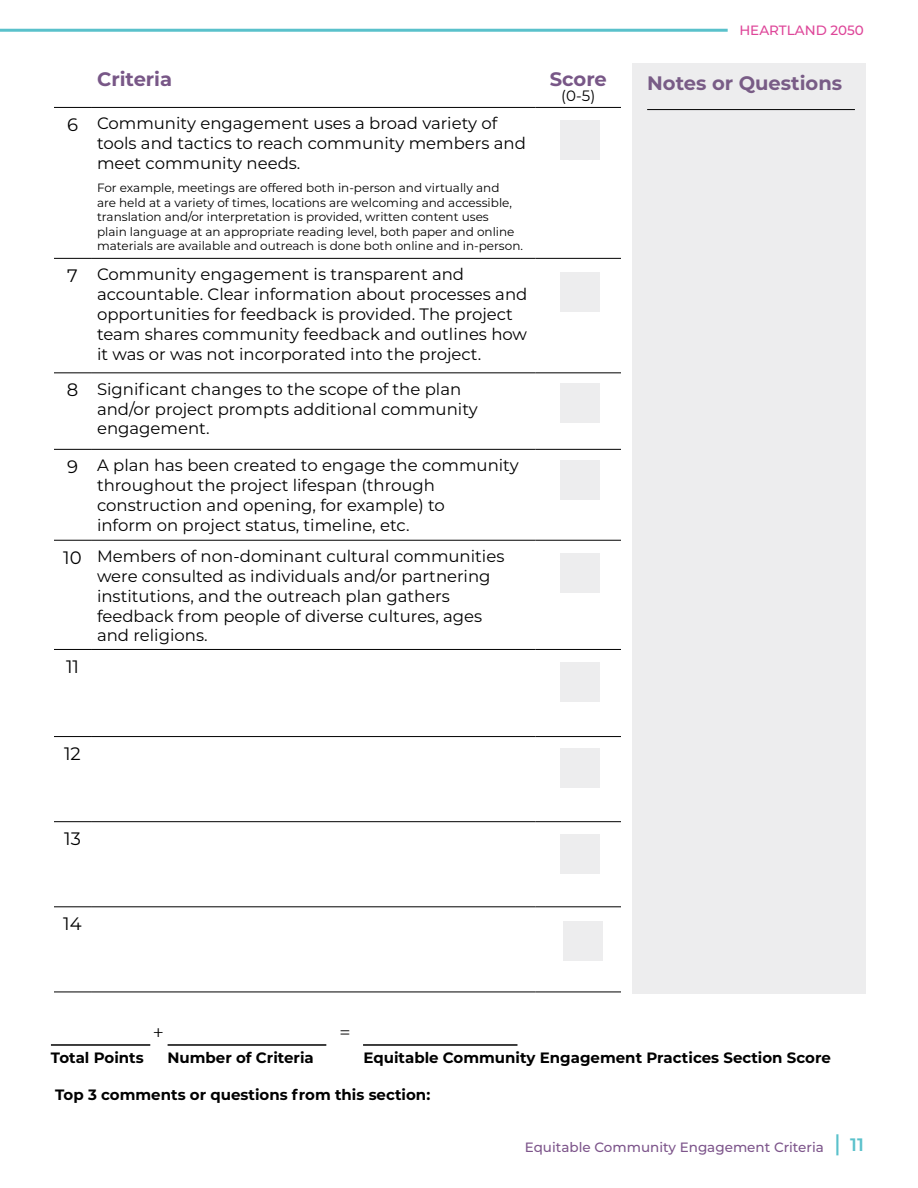
<style>
.page{position:relative;width:918px;height:1188px;background:#fff}
.page>*{position:absolute;margin:0;border:0;box-sizing:border-box;transform-origin:0 0}
.t1{font:700 19.5px "Montserrat";color:#785787}
.t2{font:18px "Montserrat";color:#000}
.t3{font:600 18px "Montserrat";color:#5ac1cb}
.t4{font:18px "Minion Pro";color:#000}
.t5{font:16.5px/19.8px "Montserrat";color:#000}
.t6{font:700 15px "Montserrat";color:#000}
.t7{font:15px "Montserrat";color:#000}
.t8{font:500 13.5px "Montserrat";color:#7d558b}
.t9{font:500 13.5px "Montserrat";color:#de4699}
.t10{font:12px/14.4px "Montserrat";color:#000}
.s1{font-size:18px}
.s2{font-size:22.5px}
</style>
<div class="page">
<hr style="left:0;top:29px;width:728px;height:3px;background:#5ac1cb">
<hr style="left:54px;top:107px;width:37px;height:1px;background:#000">
<hr style="left:91px;top:107px;width:445px;height:1px;background:#000">
<hr style="left:536px;top:107px;width:85px;height:1px;background:#000">
<hr style="left:54px;top:258px;width:37px;height:1px;background:#000">
<hr style="left:91px;top:258px;width:445px;height:1px;background:#000">
<hr style="left:536px;top:258px;width:85px;height:1px;background:#000">
<hr style="left:54px;top:372px;width:37px;height:1px;background:#000">
<hr style="left:91px;top:372px;width:445px;height:1px;background:#000">
<hr style="left:536px;top:372px;width:85px;height:1px;background:#000">
<hr style="left:54px;top:449px;width:37px;height:1px;background:#000">
<hr style="left:91px;top:449px;width:445px;height:1px;background:#000">
<hr style="left:536px;top:449px;width:85px;height:1px;background:#000">
<hr style="left:54px;top:540px;width:37px;height:1px;background:#000">
<hr style="left:91px;top:540px;width:445px;height:1px;background:#000">
<hr style="left:536px;top:540px;width:85px;height:1px;background:#000">
<hr style="left:54px;top:649px;width:37px;height:1px;background:#000">
<hr style="left:91px;top:649px;width:445px;height:1px;background:#000">
<hr style="left:536px;top:649px;width:85px;height:1px;background:#000">
<hr style="left:54px;top:736px;width:37px;height:1px;background:#000">
<hr style="left:91px;top:736px;width:445px;height:1px;background:#000">
<hr style="left:536px;top:736px;width:85px;height:1px;background:#000">
<hr style="left:54px;top:821px;width:37px;height:1px;background:#000">
<hr style="left:54px;top:906px;width:37px;height:1px;background:#000">
<hr style="left:54px;top:992px;width:37px;height:1px;background:#000">
<hr style="left:91px;top:821px;width:445px;height:1px;background:#000">
<hr style="left:91px;top:906px;width:445px;height:1px;background:#000">
<hr style="left:91px;top:992px;width:445px;height:1px;background:#000">
<hr style="left:536px;top:821px;width:85px;height:1px;background:#000">
<hr style="left:536px;top:906px;width:85px;height:1px;background:#000">
<hr style="left:536px;top:992px;width:85px;height:1px;background:#000">
<div style="left:561px;top:120px;width:39px;height:40px;background:#ededee"></div>
<div style="left:561px;top:748px;width:39px;height:40px;background:#ededee"></div>
<div style="left:561px;top:272px;width:39px;height:40px;background:#ededee"></div>
<div style="left:561px;top:383px;width:39px;height:40px;background:#ededee"></div>
<div style="left:632px;top:63px;width:234px;height:931px;background:#ededee"></div>
<hr style="left:647px;top:109px;width:208px;height:1px;background:#000">
<hr style="left:51px;top:1044px;width:99px;height:2px;background:#000">
<hr style="left:168px;top:1044px;width:158px;height:2px;background:#000">
<hr style="left:363px;top:1044px;width:154px;height:2px;background:#000">
<div style="left:561px;top:460px;width:39px;height:40px;background:#ededee"></div>
<div style="left:561px;top:553px;width:39px;height:40px;background:#ededee"></div>
<div style="left:561px;top:662px;width:39px;height:40px;background:#ededee"></div>
<div style="left:561px;top:834px;width:39px;height:40px;background:#ededee"></div>
<div style="left:563px;top:921px;width:40px;height:40px;background:#ededee"></div>
<p class="t1" style="left:97px;top:65px;width:77px">Criteria</p>
<p class="t1" style="left:550px;top:65px;width:59px">Score</p>
<p class="t7" style="left:561px;top:86px;width:36px">(0-5)</p>
<p class="t5" style="left:97px;top:113px;width:430px;text-indent:-30px"><span class="s1">6</span> Community engagement uses a broad variety of tools and tactics to reach community members and meet community needs.</p>
<p class="t10" style="left:97px;top:181px;width:428px">For example, meetings are offered both in-person and virtually and<br>are held at a variety of times, locations are welcoming and accessible, translation and/or interpretation is provided, written content uses<br>plain language at an appropriate reading level, both paper and online materials are available and outreach is done both online and in-person.</p>
<p class="t5" style="left:97px;top:264px;width:432px;text-indent:-30px"><span class="s1">7</span> Community engagement is transparent and accountable. Clear information about processes and opportunities for feedback is provided. The project team shares community feedback and outlines how it was or was not incorporated into the project.</p>
<p class="t5" style="left:97px;top:378px;width:382px;text-indent:-30px"><span class="s1">8</span> Significant changes to the scope of the plan and/or project prompts additional community engagement.</p>
<p class="t5" style="left:97px;top:455px;width:423px;text-indent:-30px"><span class="s1">9</span> A plan has been created to engage the community throughout the project lifespan (through construction and opening, for example) to<br>inform on project status, timeline, etc.</p>
<p class="t5" style="left:97px;top:546px;width:409px;text-indent:-34px"><span class="s1">10</span> Members of non-dominant cultural communities were consulted as individuals and/or partnering institutions, and the outreach plan gathers feedback from people of diverse cultures, ages and religions.</p>
<p class="t2" style="left:66px;top:654px;width:14px">11</p>
<p class="t2" style="left:64px;top:741px;width:18px">12</p>
<p class="t2" style="left:64px;top:826px;width:18px">13</p>
<p class="t2" style="left:63px;top:911px;width:20px">14</p>
<p class="t4" style="left:153px;top:1019px;width:12px">+</p>
<p class="t4" style="left:340px;top:1019px;width:12px">=</p>
<p class="t9" style="left:739px;top:20px;width:126px">HEARTLAND 2050</p>
<p class="t1" style="left:647px;top:69px;width:197px">Notes or Questions</p>
<p class="t6" style="left:51px;top:1046px;width:94px">Total Points</p>
<p class="t6" style="left:167px;top:1046px;width:148px">Number of Criteria</p>
<p class="t6" style="left:363px;top:1046px;width:469px">Equitable Community Engagement Practices Section Score</p>
<p class="t6" style="left:55px;top:1084px;width:377px">Top 3 comments or questions from this section:</p>
<p class="t8" style="left:525px;top:1137px;width:301px">Equitable Community Engagement Criteria</p>
<p class="t3" style="left:835px;top:1132px;width:31px"><span class="s2">|</span> 11</p>
</div>
